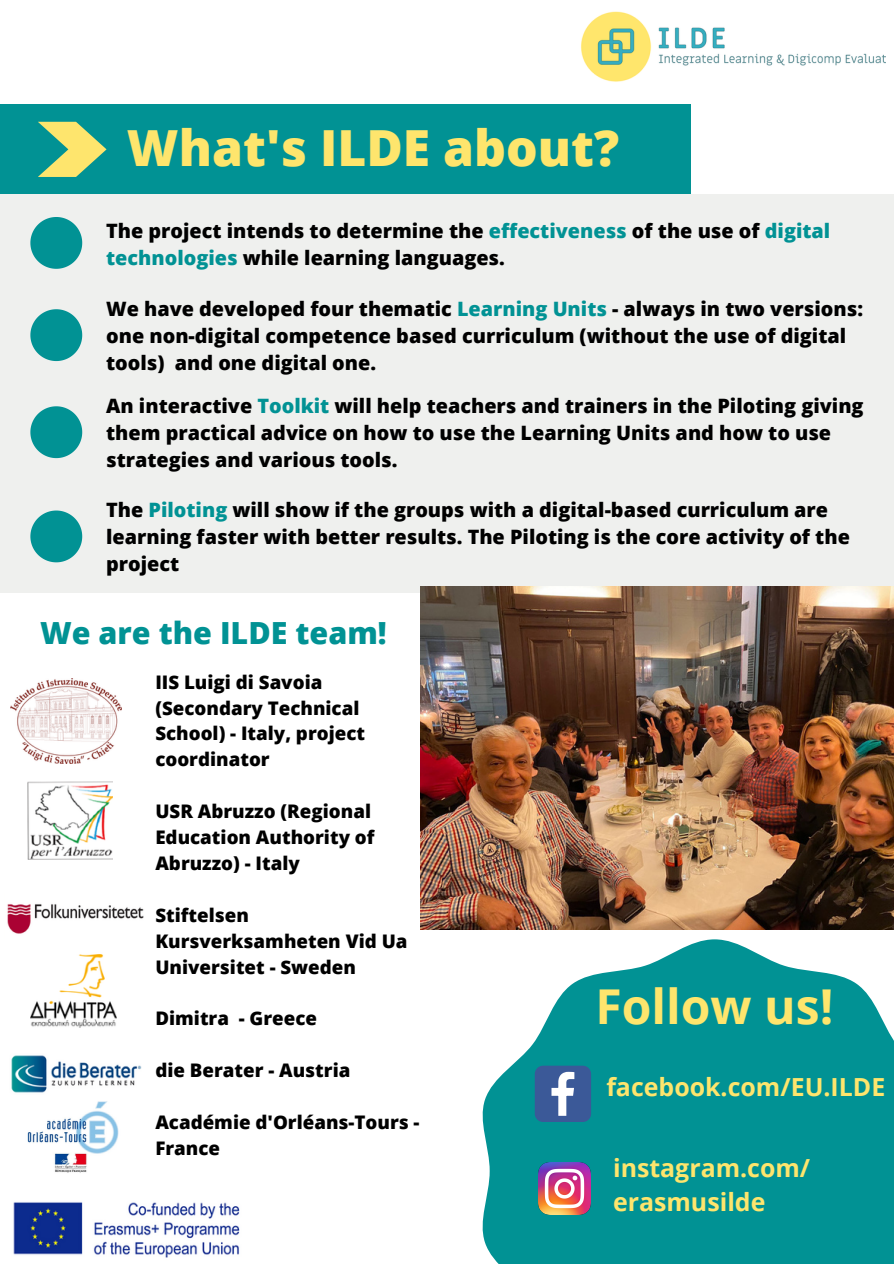
<style>
.page{position:relative;width:894px;height:1264px;background:#fff}
.page>*{position:absolute;margin:0;border:0;box-sizing:border-box;transform-origin:0 0}
.t1{font:800 49.8px "Open Sans";color:#fee56d}
.t2{font:700 48px "Open Sans";color:#fee56d}
.t3{font:800 30.45px "Open Sans";color:#019294}
.t4{font:700 24.9px "Open Sans";color:#fee56d}
.t5{font:800 19.8px/27px "Open Sans";color:#000}
.t6{font:800 18.75px/26px "Open Sans";color:#000}
.s1{color:#019294}
</style>
<div class="page">
<svg style="left:482px;top:939px;width:411px;height:324px;background:#27a2a4"></svg>
<img style="left:13px;top:1202px;width:227px;height:56px">
<div style="left:0;top:105px;width:690px;height:90px;background:#019294"></div>
<img style="left:581px;top:11px;width:304px;height:71px">
<svg style="left:38px;top:122px;width:68px;height:55px"></svg>
<div style="left:0;top:194px;width:893px;height:399px;background:#eff0ee"></div>
<svg style="left:30px;top:217px;width:52px;height:52px"></svg>
<svg style="left:30px;top:309px;width:52px;height:52px"></svg>
<img style="left:420px;top:586px;width:473px;height:343px">
<svg style="left:30px;top:406px;width:52px;height:52px"></svg>
<svg style="left:30px;top:510px;width:52px;height:52px"></svg>
<svg style="left:534px;top:1065px;width:57px;height:56px;background:#5775a8"></svg>
<img style="left:538px;top:1162px;width:52px;height:52px">
<img style="left:7px;top:904px;width:137px;height:30px">
<img style="left:28px;top:782px;width:84px;height:77px">
<img style="left:30px;top:954px;width:86px;height:74px">
<img style="left:27px;top:1101px;width:92px;height:72px">
<img style="left:11px;top:678px;width:110px;height:85px">
<img style="left:11px;top:1055px;width:130px;height:38px">
<p class="t1" style="left:127px;top:113px;width:493px">What's ILDE about?</p>
<p class="t5" style="left:106px;top:217px;width:725px">The project intends to determine the <span class="s1">effectiveness</span> of the use of <span class="s1">digital technologies</span> while learning languages.</p>
<p class="t5" style="left:106px;top:295px;width:758px">We have developed four thematic <span class="s1">Learning Units</span> - always in two versions: one non-digital competence based curriculum (without the use of digital tools) and one digital one.</p>
<p class="t5" style="left:106px;top:392px;width:758px">An interactive <span class="s1">Toolkit</span> will help teachers and trainers in the Piloting giving them practical advice on how to use the Learning Units and how to use strategies and various tools.</p>
<p class="t5" style="left:106px;top:496px;width:745px">The <span class="s1">Piloting</span> will show if the groups with a digital-based curriculum are learning faster with better results. The Piloting is the core activity of the project</p>
<p class="t3" style="left:40px;top:611px;width:348px">We are the ILDE team!</p>
<p class="t6" style="left:155px;top:668px;width:211px">IIS Luigi di Savoia (Secondary Technical<br>School) - Italy, project coordinator</p>
<p class="t6" style="left:155px;top:798px;width:221px">USR Abruzzo (Regional<br>Education Authority of<br>Abruzzo) - Italy</p>
<p class="t6" style="left:155px;top:901px;width:253px">Stiftelsen<br>Kursverksamheten Vid Ua<br>Universitet - Sweden</p>
<p class="t6" style="left:155px;top:1005px;width:163px">Dimitra - Greece</p>
<p class="t6" style="left:155px;top:1057px;width:196px">die Berater - Austria</p>
<p class="t6" style="left:155px;top:1108px;width:265px">Académie d'Orléans-Tours -<br>France</p>
<p class="t2" style="left:595px;top:972px;width:239px">Follow us!</p>
<p class="t4" style="left:606px;top:1069px;width:280px">facebook.com/EU.ILDE</p>
<p class="t4" style="left:613px;top:1150px;width:199px">instagram.com/</p>
<p class="t4" style="left:613px;top:1183px;width:154px">erasmusilde</p>
</div>
